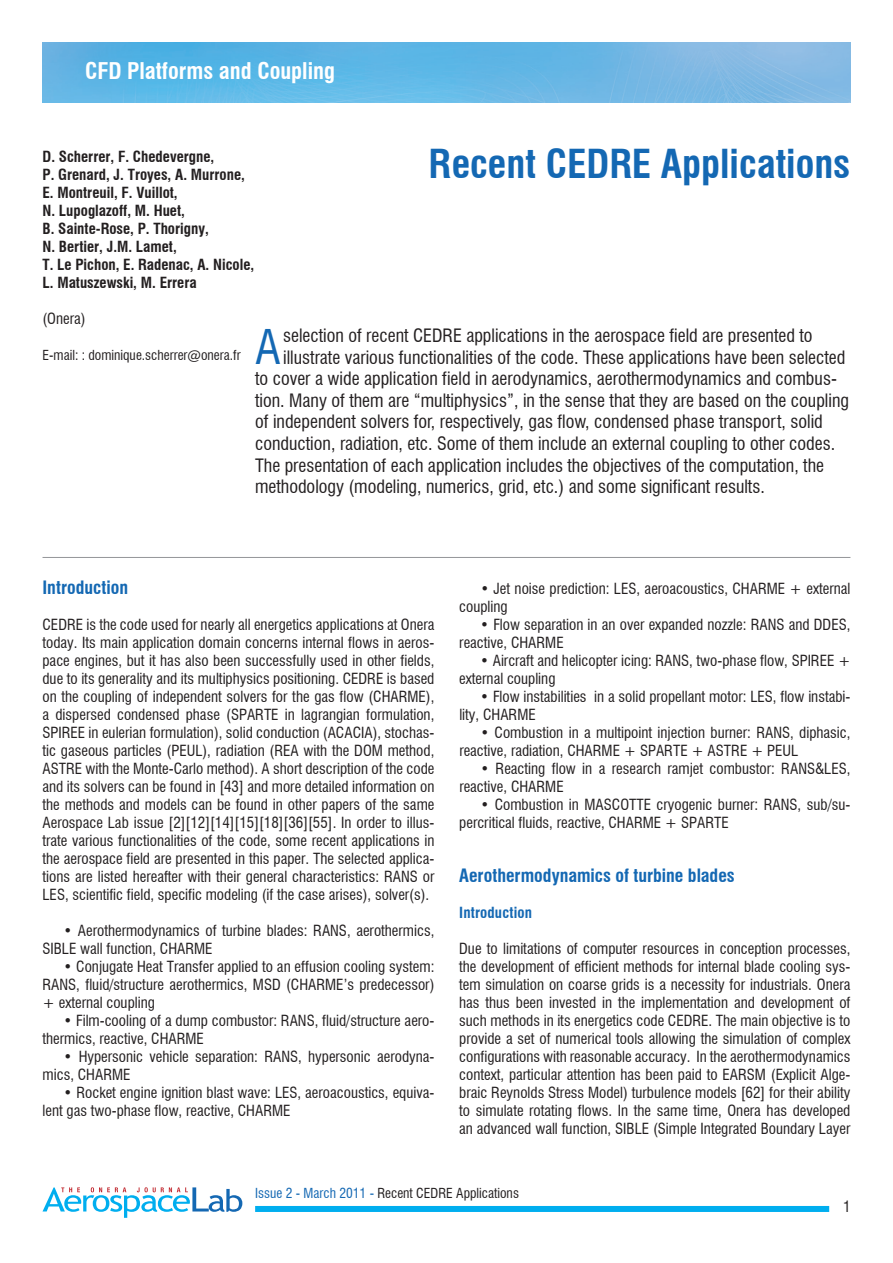
<style>
.page{position:relative;width:893px;height:1263px;background:#fff}
.page>*{position:absolute;margin:0;border:0;box-sizing:border-box;transform-origin:0 0}
.t1{font:condensed 46.8px "Swiss 721 BT";color:#1468b3}
.t2{font:700 condensed 39px "Swiss 721 BT";color:#1468b3}
.t3{font:700 condensed 22.5px "Swiss 721 BT";color:#fff}
.t4{font:condensed 18px "Swiss 721 BT";color:#231f20}
.t5{font:700 condensed 18px "Swiss 721 BT";color:#1468b3}
.t6{font:condensed 15px/18px "Swiss 721 BT";color:#231f20}
.t7{font:700 condensed 15px/18px "Swiss 721 BT";color:#231f20}
.t8{font:700 condensed 15px "Swiss 721 BT";letter-spacing:.01em;color:#1468b3}
.t9{font:condensed 13.5px "Swiss 721 BT";color:#231f20}
.s1{color:#1468b3}
</style>
<div class="page">
<div style="left:255px;top:1206px;width:574px;height:6px;background:#00aeef"></div>
<svg style="left:43px;top:1187px;width:199px;height:31px"></svg>
<img style="left:43px;top:43px;width:807px;height:59px">
<hr style="left:43px;top:557px;width:807px;height:1px;background:#939598">
<h3 class="t3" style="left:85px;top:57px;width:251px">CFD Platforms and Coupling</h3>
<h2 class="t2" style="left:428px;top:141px;width:424px">Recent CEDRE Applications</h2>
<p class="t7" style="left:43px;top:148px;width:213px">D. Scherrer, F. Chedevergne,<br>P. Grenard, J. Troyes, A. Murrone,<br>E. Montreuil, F. Vuillot,<br>N. Lupoglazoff, M. Huet,<br>B. Sainte-Rose, P. Thorigny,<br>N. Bertier, J.M. Lamet,<br>T. Le Pichon, E. Radenac, A. Nicole,<br>L. Matuszewski, M. Errera</p>
<p class="t6" style="left:43px;top:310px;width:45px">(Onera)</p>
<p class="t9" style="left:43px;top:347px;width:200px">E-mail: : dominique.scherrer@onera.fr</p>
<h1 class="t1" style="left:255px;top:319px;width:27px">A</h1>
<p class="t4" style="left:283px;top:325px;width:531px">selection of recent CEDRE applications in the aerospace field are presented to</p>
<p class="t4" style="left:283px;top:346px;width:564px">illustrate various functionalities of the code. These applications have been selected</p>
<p class="t4" style="left:255px;top:368px;width:583px">to cover a wide application field in aerodynamics, aerothermodynamics and combus-</p>
<p class="t4" style="left:255px;top:389px;width:595px">tion. Many of them are “multiphysics”, in the sense that they are based on the coupling</p>
<p class="t4" style="left:255px;top:411px;width:569px">of independent solvers for, respectively, gas flow, condensed phase transport, solid</p>
<p class="t4" style="left:255px;top:433px;width:582px">conduction, radiation, etc. Some of them include an external coupling to other codes.</p>
<p class="t4" style="left:255px;top:454px;width:570px">The presentation of each application includes the objectives of the computation, the</p>
<p class="t4" style="left:255px;top:476px;width:511px">methodology (modeling, numerics, grid, etc.) and some significant results.</p>
<p class="t5" style="left:43px;top:577px;width:87px">Introduction</p>
<p class="t6" style="left:43px;top:616px;width:393px;text-align:justify">CEDRE is the code used for nearly all energetics applications at Onera today. Its main application domain concerns internal flows in aeros&shy;pace engines, but it has also been successfully used in other fields, due to its generality and its multiphysics positioning. CEDRE is based on the coupling of independent solvers for the gas flow (CHARME), a dispersed condensed phase (SPARTE in lagrangian formulation, SPIREE in eulerian formulation), solid conduction (ACACIA), stochas&shy;tic gaseous particles (PEUL), radiation (REA with the DOM method, ASTRE with the Monte-Carlo method). A short description of the code and its solvers can be found in [43] and more detailed information on the methods and models can be found in other papers of the same Aerospace Lab issue [2][12][14][15][18][36][55]. In order to illus&shy;trate various functionalities of the code, some recent applications in the aerospace field are presented in this paper. The selected applica&shy;tions are listed hereafter with their general characteristics: RANS or LES, scientific field, specific modeling (if the case arises), solver(s).</p>
<p class="t6" style="left:43px;top:922px;width:393px;text-indent:21px">• Aerothermodynamics of turbine blades: RANS, aerothermics,<br>SIBLE wall function, CHARME</p>
<p class="t6" style="left:43px;top:958px;width:393px;text-align:justify;text-indent:21px">• Conjugate Heat Transfer applied to an effusion cooling system:<br>RANS, fluid/structure aerothermics, MSD (CHARME’s predecessor) + external coupling</p>
<p class="t6" style="left:43px;top:1012px;width:393px;text-indent:21px">• Film-cooling of a dump combustor: RANS, fluid/structure aero&shy;thermics, reactive, CHARME</p>
<p class="t6" style="left:43px;top:1048px;width:393px;text-indent:21px">• Hypersonic vehicle separation: RANS, hypersonic aerodyna&shy;mics, CHARME</p>
<p class="t6" style="left:43px;top:1084px;width:393px;text-indent:21px">• Rocket engine ignition blast wave: LES, aeroacoustics, equiva&shy;lent gas two-phase flow, reactive, CHARME</p>
<p class="t6" style="left:459px;top:580px;width:393px;text-indent:21px">• Jet noise prediction: LES, aeroacoustics, CHARME + external coupling</p>
<p class="t6" style="left:459px;top:616px;width:393px;text-indent:21px">• Flow separation in an over expanded nozzle: RANS and DDES, reactive, CHARME</p>
<p class="t6" style="left:459px;top:652px;width:393px;text-indent:21px">• Aircraft and helicopter icing: RANS, two-phase flow, SPIREE + external coupling</p>
<p class="t6" style="left:459px;top:688px;width:393px;text-indent:21px">• Flow instabilities in a solid propellant motor: LES, flow instabi&shy;lity, CHARME</p>
<p class="t6" style="left:459px;top:724px;width:393px;text-indent:21px">• Combustion in a multipoint injection burner: RANS, diphasic, reactive, radiation, CHARME + SPARTE + ASTRE + PEUL</p>
<p class="t6" style="left:459px;top:760px;width:393px;text-indent:21px">• Reacting flow in a research ramjet combustor: RANS&amp;LES, reactive, CHARME</p>
<p class="t6" style="left:459px;top:796px;width:393px;text-indent:21px">• Combustion in MASCOTTE cryogenic burner: RANS, sub/su&shy;percritical fluids, reactive, CHARME + SPARTE</p>
<p class="t5" style="left:459px;top:865px;width:277px">Aerothermodynamics of turbine blades</p>
<p class="t8" style="left:459px;top:904px;width:74px">Introduction</p>
<p class="t6" style="left:459px;top:940px;width:393px;text-align:justify">Due to limitations of computer resources in conception processes, the development of efficient methods for internal blade cooling sys&shy;tem simulation on coarse grids is a necessity for industrials. Onera has thus been invested in the implementation and development of such methods in its energetics code CEDRE. The main objective is to provide a set of numerical tools allowing the simulation of complex configurations with reasonable accuracy. In the aerothermodynamics context, particular attention has been paid to EARSM (Explicit Alge&shy;braic Reynolds Stress Model) turbulence models [62] for their ability to simulate rotating flows. In the same time, Onera has developed an advanced wall function, SIBLE (Simple Integrated Boundary Layer</p>
<p class="t9" style="left:255px;top:1185px;width:265px"><span class="s1">Issue 2 - March 2011 -</span> Recent CEDRE Applications</p>
<p class="t6" style="left:843px;top:1197px;width:9px">1</p>
</div>
